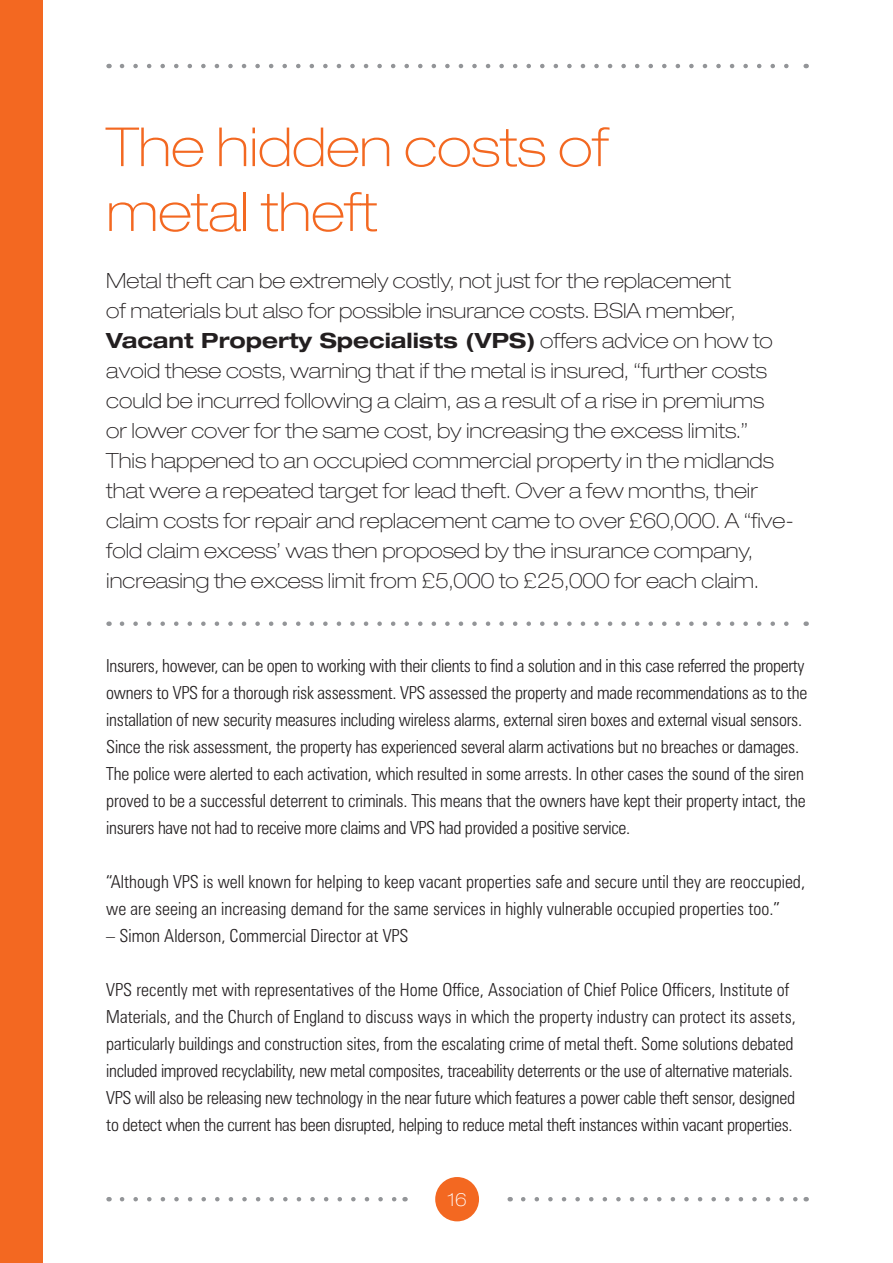
<style>
.page{position:relative;width:893px;height:1263px;background:#fff}
.page>*{position:absolute;margin:0;border:0;box-sizing:border-box;transform-origin:0 0}
.titles{font:100 expanded 54px "Helvetica Neue LT Std";color:#f36821}
.intro_paragraph{font:100 expanded 21px/30px "Helvetica Neue LT Std";color:#231f20}
.body_copy{font:300 condensed 18px/27px "Zurich BT";letter-spacing:-.015em;color:#231f20}
.t1{font:100 expanded 18px "Helvetica Neue LT Std";color:#fff}
.s1{font-weight:700}
</style>
<div class="page">
<div style="left:435px;top:1177px;width:44px;height:44px;background:#f36821;border-radius:50%"></div>
<svg style="left:122px;top:1197px;width:275px;height:4px"></svg>
<div style="left:0;top:0;width:43px;height:1263px;background:#f36821"></div>
<svg style="left:523px;top:1197px;width:275px;height:4px"></svg>
<svg style="left:122px;top:64px;width:667px;height:4px"></svg>
<svg style="left:122px;top:621px;width:667px;height:5px"></svg>
<p class="titles" style="left:106px;top:115px;width:503px">The hidden costs of</p>
<p class="titles" style="left:106px;top:180px;width:273px">metal theft</p>
<p class="intro_paragraph" style="left:106px;top:265px;width:689px">Metal theft can be extremely costly, not just for the replacement<br>of materials but also for possible insurance costs. BSIA member, <span class="s1">Vacant Property Specialists (VPS)</span> offers advice on how to avoid these costs, warning that if the metal is insured, “further costs could be incurred following a claim, as a result of a rise in premiums<br>or lower cover for the same cost, by increasing the excess limits.”<br>This happened to an occupied commercial property in the midlands that were a repeated target for lead theft. Over a few months, their claim costs for repair and replacement came to over £60,000. A “five&shy;fold claim excess’ was then proposed by the insurance company, increasing the excess limit from £5,000 to £25,000 for each claim.</p>
<p class="body_copy" style="left:106px;top:652px;width:702px">Insurers, however, can be open to working with their clients to find a solution and in this case referred the property owners to VPS for a thorough risk assessment. VPS assessed the property and made recommendations as to the installation of new security measures including wireless alarms, external siren boxes and external visual sensors.<br>Since the risk assessment, the property has experienced several alarm activations but no breaches or damages.<br>The police were alerted to each activation, which resulted in some arrests. In other cases the sound of the siren proved to be a successful deterrent to criminals. This means that the owners have kept their property intact, the insurers have not had to receive more claims and VPS had provided a positive service.</p>
<p class="body_copy" style="left:106px;top:868px;width:700px">“Although VPS is well known for helping to keep vacant properties safe and secure until they are reoccupied, we are seeing an increasing demand for the same services in highly vulnerable occupied properties too.”</p>
<p class="body_copy" style="left:106px;top:922px;width:304px">– Simon Alderson, Commercial Director at VPS</p>
<p class="body_copy" style="left:106px;top:976px;width:691px">VPS recently met with representatives of the Home Office, Association of Chief Police Officers, Institute of Materials, and the Church of England to discuss ways in which the property industry can protect its assets, particularly buildings and construction sites, from the escalating crime of metal theft. Some solutions debated included improved recyclability, new metal composites, traceability deterrents or the use of alternative materials.<br>VPS will also be releasing new technology in the near future which features a power cable theft sensor, designed to detect when the current has been disrupted, helping to reduce metal theft instances within vacant properties.</p>
<p class="t1" style="left:447px;top:1188px;width:21px">16</p>
</div>
